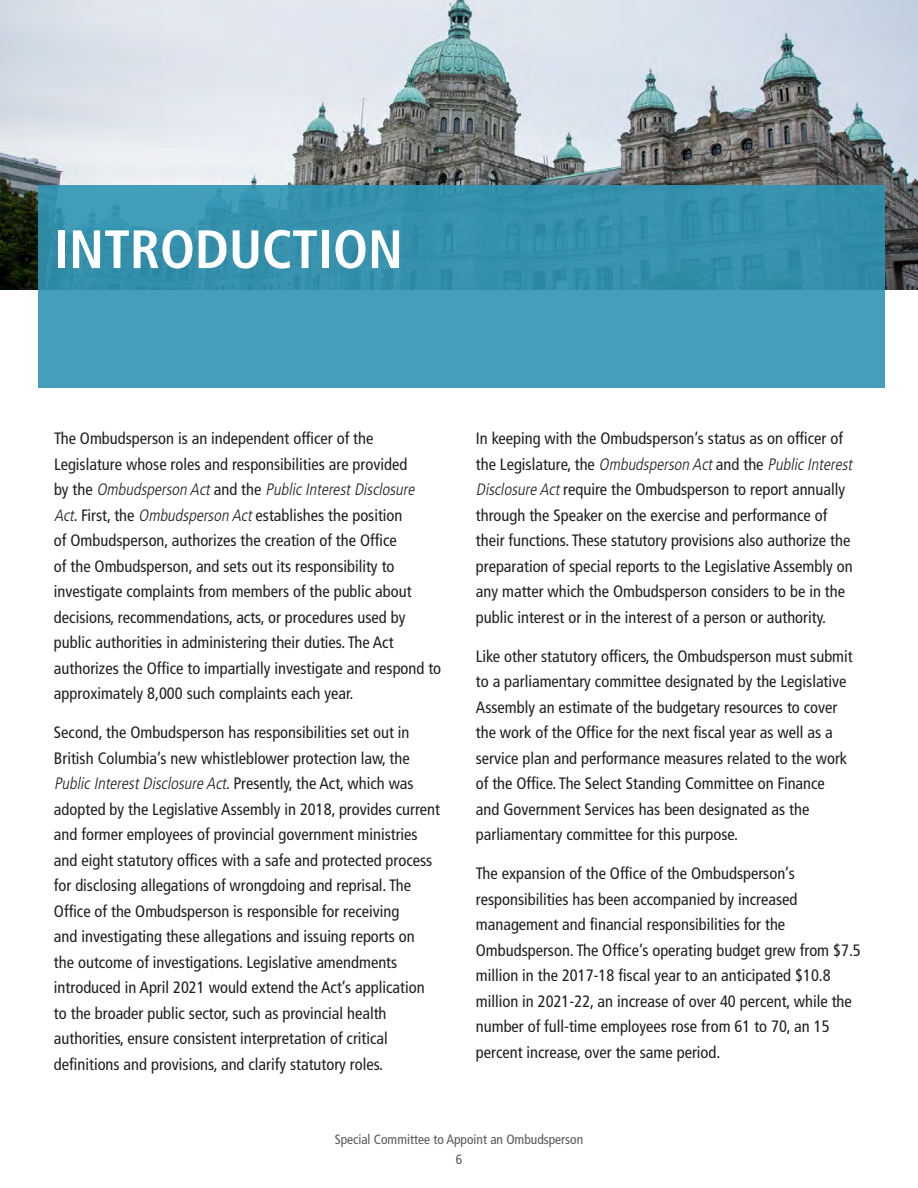
<style>
.page{position:relative;width:918px;height:1188px;background:#fff}
.page>*{position:absolute;margin:0;border:0;box-sizing:border-box;transform-origin:0 0}
.Section_Heading{font:700 condensed 54px "Frutiger LT Std";color:#fff}
.Body_Text-Final{font:condensed 16.5px/25.5px "Frutiger LT Std";color:#231f20}
.t1{font:condensed 13.5px/20.1px "Frutiger LT Std";color:#57585a;text-align:center}
.s1{font-weight:300;font-style:italic}
</style>
<div class="page">
<img style="left:0;top:0;width:918px;height:290px">
<svg style="left:38px;top:186px;width:847px;height:202px;background:#3d97b3"></svg>
<p class="Section_Heading" style="left:54px;top:217px;width:351px">INTRODUCTION</p>
<p class="Body_Text-Final" style="left:54px;top:426px;width:389px">The Ombudsperson is an independent officer of the Legislature whose roles and responsibilities are provided<br>b y t h e <span class="s1">Ombudsperson Act</span>a n d t h e <span class="s1">PublicInterestDisclosure Act</span>. First, the <span class="s1">Ombudsperson Act</span>establishes the position<br>of Ombudsperson, authorizes the creation of the Office<br>of the Ombudsperson, and sets out its responsibility to investigate complaints from members of the public about decisions, recommendations, acts, or procedures used by public authorities in administering their duties. The Act authorizes the Office to impartially investigate and respond to approximately 8,000 such complaints each year.</p>
<p class="Body_Text-Final" style="left:54px;top:720px;width:388px">Second, the Ombudsperson has responsibilities set out in British Columbia’s new whistleblower protection law, the <span class="s1">PublicInterestDisclosure Act</span>. P re s e n t l y, t h e Act, w h i c h wa s adopted by the Legislative Assembly in 2018, provides current and former employees of provincial government ministries and eight statutory offices with a safe and protected process for disclosing allegations of wrongdoing and reprisal. The Office of the Ombudsperson is responsible for receiving<br>and investigating these allegations and issuing reports on<br>the outcome of investigations. Legislative amendments introduced in April 2021 would extend the Act’s application to the broader public sector, such as provincial health authorities, ensure consistent interpretation of critical definitions and provisions, and clarify statutory roles.</p>
<p class="Body_Text-Final" style="left:476px;top:426px;width:381px">In keeping with the Ombudsperson’s status as on officer of<br>t h e L e g i s l a t u re, t h e <span class="s1">Ombudsperson Act</span>a n d t h e <span class="s1">PublicInterest Disclosure Act</span>require the Ombudsperson to report annually through the Speaker on the exercise and performance of their functions. These statutory provisions also authorize the preparation of special reports to the Legislative Assembly on any matter which the Ombudsperson considers to be in the public interest or in the interest of a person or authority.</p>
<p class="Body_Text-Final" style="left:476px;top:643px;width:378px">Like other statutory officers, the Ombudsperson must submit to a parliamentary committee designated by the Legislative Assembly an estimate of the budgetary resources to cover the work of the Office for the next fiscal year as well as a service plan and performance measures related to the work of the Office. The Select Standing Committee on Finance<br>and Government Services has been designated as the parliamentary committee for this purpose.</p>
<p class="Body_Text-Final" style="left:476px;top:861px;width:387px">The expansion of the Office of the Ombudsperson’s responsibilities has been accompanied by increased management and financial responsibilities for the Ombudsperson. The Office’s operating budget grew from $7.5 million in the 2017-18 fiscal year to an anticipated $10.8 million in 2021-22, an increase of over 40 percent, while the number of full-time employees rose from 61 to 70, an 15 percent increase, over the same period.</p>
<p class="t1" style="left:335px;top:1129px;width:250px">Special Committee to Appoint an Ombudsperson<br>6</p>
</div>
